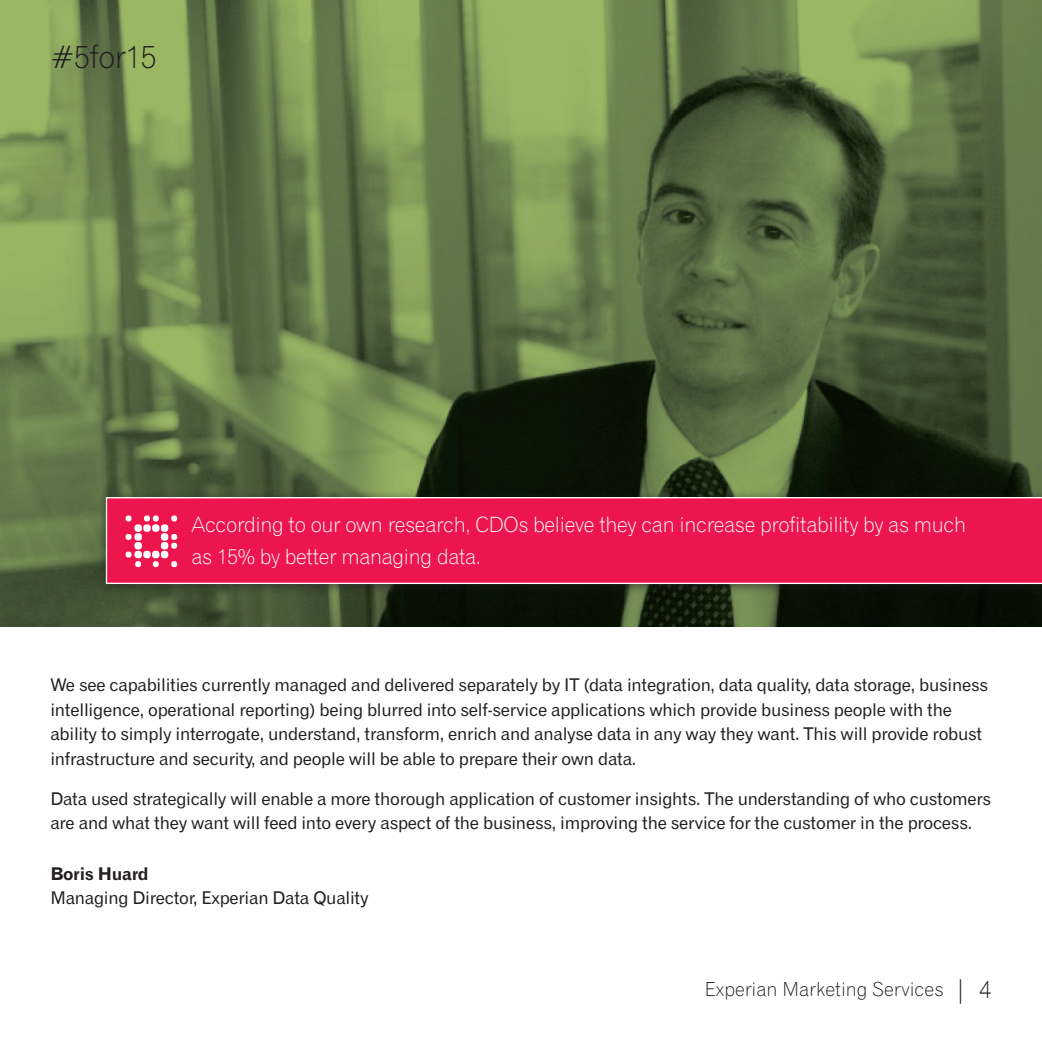
<style>
.page{position:relative;width:1042px;height:1042px;background:#fff}
.page>*{position:absolute;margin:0;border:0;box-sizing:border-box;transform-origin:0 0}
.Pull_quote_-_HN_Blac{font:31.5px "Gothic 720 BT Light B";letter-spacing:-.015em;color:#221e1f}
.Box_Call-out_Type{font:21px/31.5px "Gothic 720 BT Light B";letter-spacing:-.015em;color:#fff}
.t1{font:19.25px "Gothic 720 BT Light B";color:#221e1f}
.Body_Copy{font:17.5px/24.5px "Gothic 720 BT Roman B";letter-spacing:-.015em;color:#231f20}
.Leader_Name{font:17.5px "Gothic 720 BT Bold B";letter-spacing:-.015em;color:#231f20}
.s1{font-size:24.5px}
</style>
<div class="page">
<img style="left:0;top:0;width:1042px;height:627px">
<div style="left:97px;top:489px;width:945px;height:106px;background:#231f20;opacity:.6"></div>
<div style="left:106px;top:497px;width:936px;height:87px;background:#ed154e"></div>
<div style="left:134px;top:524px;width:8px;height:8px;background:#fff;border-radius:3px"></div>
<div style="left:143px;top:524px;width:8px;height:8px;background:#fff;border-radius:3px"></div>
<div style="left:152px;top:524px;width:7px;height:8px;background:#fff;border-radius:3px"></div>
<div style="left:161px;top:524px;width:7px;height:8px;background:#fff;border-radius:3px"></div>
<div style="left:134px;top:533px;width:8px;height:7px;background:#fff;border-radius:3px"></div>
<div style="left:161px;top:533px;width:7px;height:7px;background:#fff;border-radius:3px"></div>
<div style="left:134px;top:542px;width:8px;height:7px;background:#fff;border-radius:3px"></div>
<div style="left:161px;top:542px;width:7px;height:7px;background:#fff;border-radius:3px"></div>
<div style="left:143px;top:551px;width:8px;height:7px;background:#fff;border-radius:3px"></div>
<div style="left:152px;top:551px;width:7px;height:7px;background:#fff;border-radius:3px"></div>
<div style="left:161px;top:551px;width:7px;height:7px;background:#fff;border-radius:3px"></div>
<svg style="left:171px;top:515px;width:6px;height:6px"></svg>
<svg style="left:144px;top:515px;width:15px;height:6px"></svg>
<svg style="left:126px;top:515px;width:5px;height:6px"></svg>
<svg style="left:126px;top:534px;width:5px;height:6px"></svg>
<svg style="left:171px;top:534px;width:6px;height:15px"></svg>
<svg style="left:171px;top:561px;width:6px;height:6px"></svg>
<svg style="left:153px;top:561px;width:6px;height:6px"></svg>
<svg style="left:126px;top:551px;width:15px;height:16px"></svg>
<p class="Pull_quote_-_HN_Blac" style="left:50px;top:37px;width:108px">#5for15</p>
<p class="Box_Call-out_Type" style="left:191px;top:509px;width:776px">According to our own research, CDOs believe they can increase profitability by as much as 15% by better managing data.</p>
<p class="Body_Copy" style="left:50px;top:672px;width:939px">We see capabilities currently managed and delivered separately by IT (data integration, data quality, data storage, business intelligence, operational reporting) being blurred into self-service applications which provide business people with the ability to simply interrogate, understand, transform, enrich and analyse data in any way they want. This will provide robust infrastructure and security, and people will be able to prepare their own data.</p>
<p class="Body_Copy" style="left:50px;top:786px;width:942px">Data used strategically will enable a more thorough application of customer insights. The understanding of who customers are and what they want will feed into every aspect of the business, improving the service for the customer in the process.</p>
<p class="Leader_Name" style="left:50px;top:862px;width:100px">Boris Huard</p>
<p class="Body_Copy" style="left:50px;top:885px;width:320px">Managing Director, Experian Data Quality</p>
<p class="t1" style="left:705px;top:977px;width:288px">Experian Marketing Services <span class="s1">| 4</span></p>
</div>
